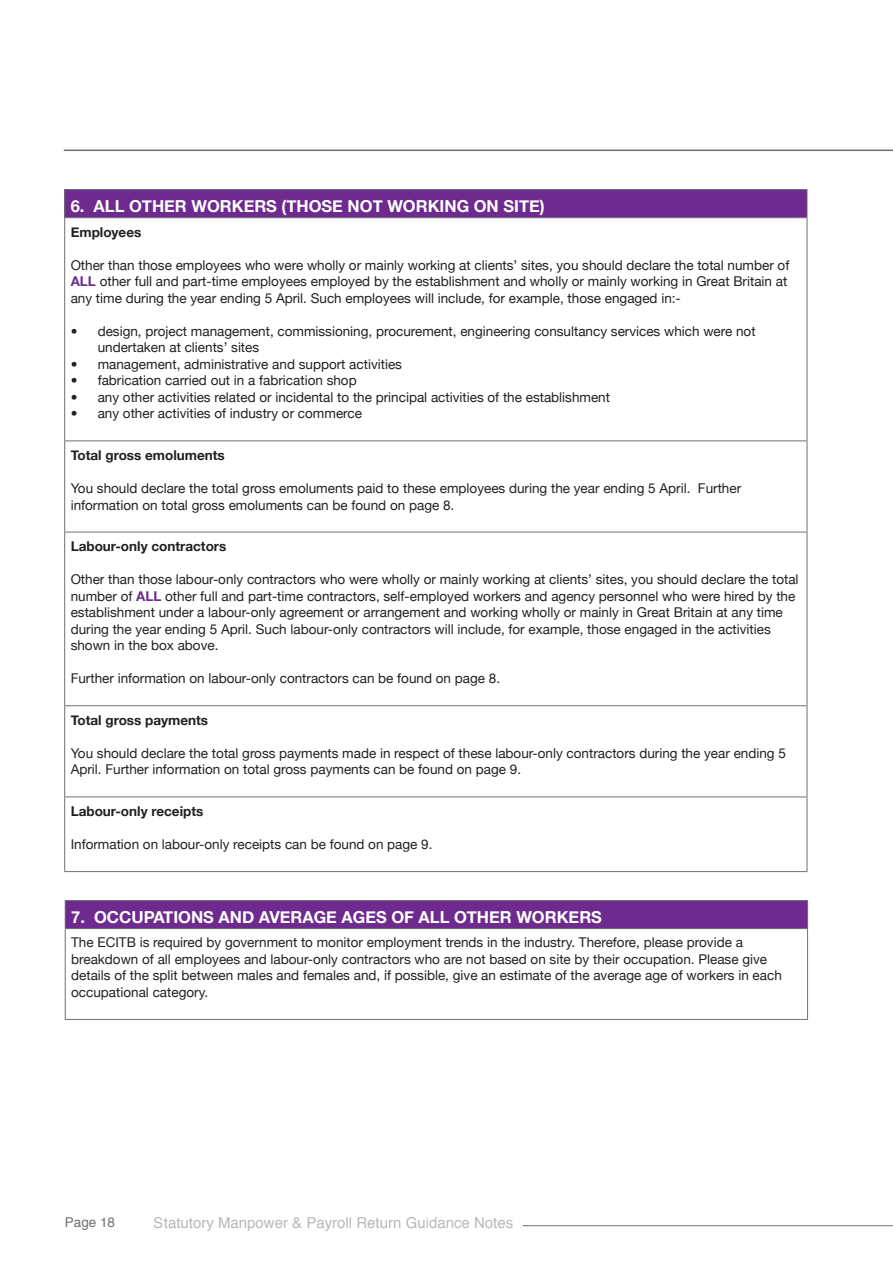
<style>
.page{position:relative;width:893px;height:1263px;background:#fff}
.page>*{position:absolute;margin:0;border:0;box-sizing:border-box;transform-origin:0 0}
.Sub_heading{font:700 16.5px "Helvetica Neue";color:#fff}
.t1{font:15px "Helvetica";color:#717074}
.Body{font:13.5px/16.5px "Helvetica Neue";color:#231f20}
.Body-2{font:700 13.5px "Helvetica Neue";color:#231f20}
.t2{font:13.5px "Helvetica";color:#717074}
.s1{font-weight:700;color:#6e2a8e}
</style>
<div class="page">
<hr style="left:64px;top:150px;width:829px;height:1px;background:#717074">
<hr style="left:523px;top:1225px;width:370px;height:1px;background:#717074">
<div style="left:65px;top:190px;width:742px;height:28px;background:#6e2a8e"></div>
<svg style="left:65px;top:218px;width:742px;height:653px"></svg>
<svg style="left:65px;top:441px;width:742px;height:264px"></svg>
<hr style="left:64px;top:189px;width:743px;height:1px;background:#717074">
<svg style="left:64px;top:190px;width:1px;height:27px"></svg>
<svg style="left:807px;top:190px;width:1px;height:27px"></svg>
<hr style="left:64px;top:217px;width:743px;height:1px;background:#717074">
<hr style="left:64px;top:218px;width:1px;height:222px;background:#717074">
<hr style="left:807px;top:218px;width:1px;height:222px;background:#717074">
<hr style="left:64px;top:440px;width:743px;height:1px;background:#717074">
<hr style="left:64px;top:441px;width:1px;height:91px;background:#717074">
<hr style="left:807px;top:441px;width:1px;height:91px;background:#717074">
<hr style="left:64px;top:532px;width:743px;height:1px;background:#717074">
<hr style="left:64px;top:532px;width:1px;height:173px;background:#717074">
<hr style="left:807px;top:532px;width:1px;height:173px;background:#717074">
<hr style="left:64px;top:705px;width:743px;height:1px;background:#717074">
<hr style="left:64px;top:706px;width:1px;height:90px;background:#717074">
<hr style="left:807px;top:706px;width:1px;height:90px;background:#717074">
<hr style="left:64px;top:796px;width:743px;height:1px;background:#717074">
<hr style="left:64px;top:797px;width:1px;height:74px;background:#717074">
<hr style="left:807px;top:797px;width:1px;height:74px;background:#717074">
<hr style="left:64px;top:871px;width:743px;height:1px;background:#717074">
<div style="left:65px;top:900px;width:742px;height:28px;background:#6e2a8e"></div>
<hr style="left:65px;top:900px;width:743px;height:1px;background:#717074">
<svg style="left:65px;top:901px;width:1px;height:27px"></svg>
<svg style="left:807px;top:901px;width:1px;height:27px"></svg>
<hr style="left:65px;top:928px;width:743px;height:1px;background:#717074">
<hr style="left:65px;top:929px;width:1px;height:90px;background:#717074">
<hr style="left:807px;top:929px;width:1px;height:90px;background:#717074">
<hr style="left:65px;top:1019px;width:743px;height:1px;background:#717074">
<p class="Sub_heading" style="left:71px;top:196px;width:475px">6. ALL OTHER WORKERS (THOSE NOT WORKING ON SITE)</p>
<p class="Body-2" style="left:71px;top:224px;width:72px">Employees</p>
<p class="Body" style="left:71px;top:257px;width:720px">Other than those employees who were wholly or mainly working at clients’ sites, you should declare the total number of<br><span class="s1">ALL</span> other full and part-time employees employed by the establishment and wholly or mainly working in Great Britain at any time during the year ending 5 April. Such employees will include, for example, those engaged in:-</p>
<p class="Body" style="left:98px;top:323px;width:659px;text-indent:-27px">• design, project management, commissioning, procurement, engineering consultancy services which were not undertaken at clients’ sites</p>
<p class="Body" style="left:71px;top:356px;width:333px">• management, administrative and support activities</p>
<p class="Body" style="left:71px;top:372px;width:288px">• fabrication carried out in a fabrication shop</p>
<p class="Body" style="left:71px;top:389px;width:541px">• any other activities related or incidental to the principal activities of the establishment</p>
<p class="Body" style="left:71px;top:405px;width:293px">• any other activities of industry or commerce</p>
<p class="Body-2" style="left:71px;top:447px;width:156px">Total gross emoluments</p>
<p class="Body" style="left:71px;top:480px;width:672px">You should declare the total gross emoluments paid to these employees during the year ending 5 April. Further information on total gross emoluments can be found on page 8.</p>
<p class="Body-2" style="left:71px;top:538px;width:157px">Labour-only contractors</p>
<p class="Body" style="left:71px;top:571px;width:729px">Other than those labour-only contractors who were wholly or mainly working at clients’ sites, you should declare the total number of <span class="s1">ALL</span> other full and part-time contractors, self-employed workers and agency personnel who were hired by the establishment under a labour-only agreement or arrangement and working wholly or mainly in Great Britain at any time during the year ending 5 April. Such labour-only contractors will include, for example, those engaged in the activities shown in the box above.</p>
<p class="Body" style="left:71px;top:670px;width:431px">Further information on labour-only contractors can be found on page 8.</p>
<p class="Body-2" style="left:71px;top:712px;width:139px">Total gross payments</p>
<p class="Body" style="left:71px;top:745px;width:717px">You should declare the total gross payments made in respect of these labour-only contractors during the year ending 5<br>April. Further information on total gross payments can be found on page 9.</p>
<p class="Body-2" style="left:71px;top:803px;width:134px">Labour-only receipts</p>
<p class="Body" style="left:71px;top:836px;width:363px">Information on labour-only receipts can be found on page 9.</p>
<p class="Sub_heading" style="left:71px;top:906px;width:532px">7. OCCUPATIONS AND AVERAGE AGES OF ALL OTHER WORKERS</p>
<p class="Body" style="left:71px;top:934px;width:712px">The ECITB is required by government to monitor employment trends in the industry. Therefore, please provide a breakdown of all employees and labour-only contractors who are not based on site by their occupation. Please give details of the split between males and females and, if possible, give an estimate of the average age of workers in each occupational category.</p>
<p class="t2" style="left:65px;top:1212px;width:52px">Page 18</p>
<p class="t1" style="left:154px;top:1211px;width:361px">Statutory Manpower &amp; Payroll Return Guidance Notes</p>
</div>
